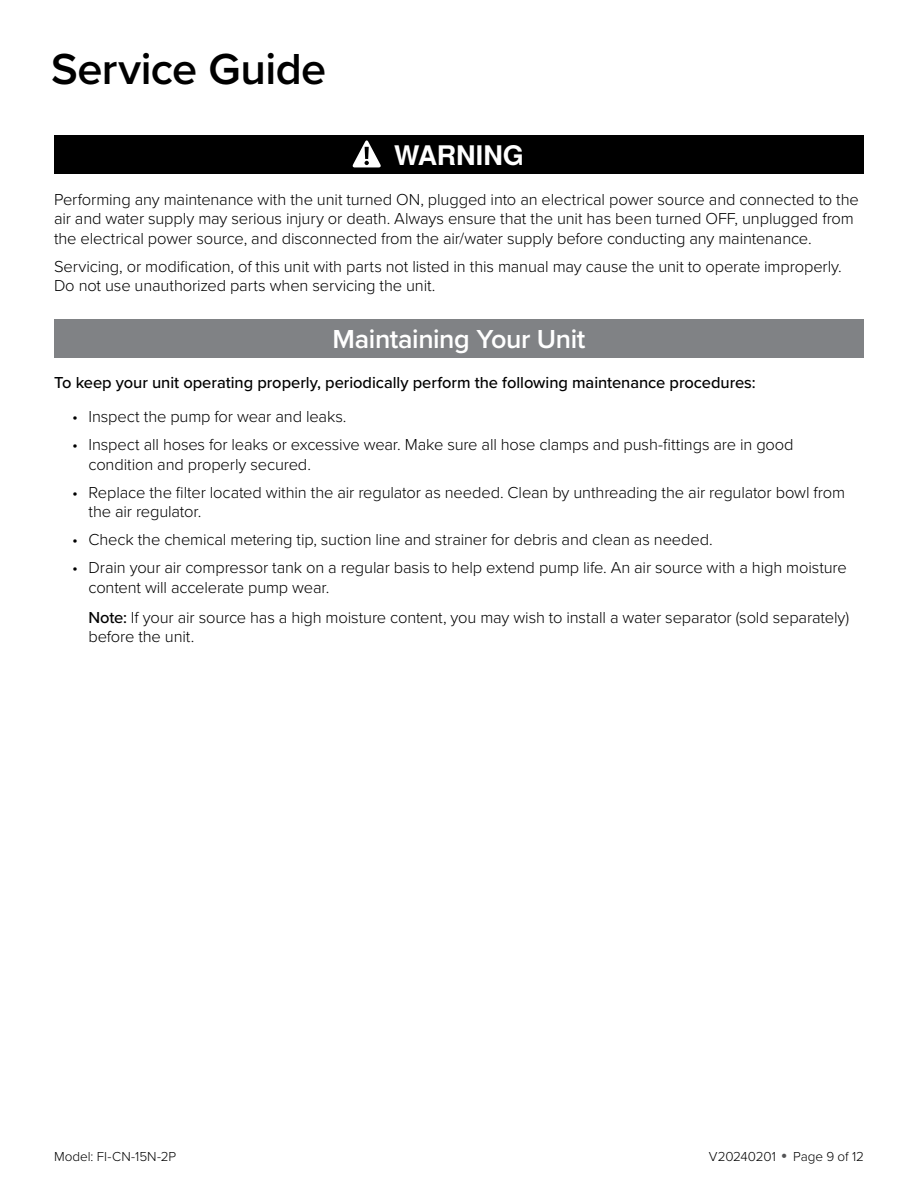
<style>
.page{position:relative;width:918px;height:1188px;background:#fff}
.page>*{position:absolute;margin:0;border:0;box-sizing:border-box;transform-origin:0 0}
.t1{font:600 45px "Proxima Nova";letter-spacing:-.01em;color:#000}
.t2{font:600 27px "Proxima Nova";letter-spacing:-.015em;color:#fff}
.t3{font:700 27px "Te X Gyre Heros";color:#fff}
.t4{font:300 16.5px/19.5px "Proxima Nova";letter-spacing:-.01em;color:#000}
.t5{font:500 16.5px "Proxima Nova";letter-spacing:-.005em;color:#000}
.t6{font:300 13.5px "Proxima Nova";color:#000}
.s1{font-weight:500}
.s2{font-family:"Futura";font-weight:500;color:#545456}
</style>
<div class="page">
<div style="left:54px;top:135px;width:809px;height:38px;background:#000"></div>
<svg style="left:352px;top:140px;width:29px;height:27px"></svg>
<div style="left:54px;top:320px;width:810px;height:38px;background:#808285"></div>
<h1 class="t1" style="left:51px;top:35px;width:277px">Service Guide</h1>
<h2 class="t3" style="left:394px;top:135px;width:131px">WARNING</h2>
<p class="t4" style="left:54px;top:189px;width:806px">Performing any maintenance with the unit turned ON, plugged into an electrical power source and connected to the air and water supply may serious injury or death. Always ensure that the unit has been turned OFF, unplugged from the electrical power source, and disconnected from the air/water supply before conducting any maintenance.</p>
<p class="t4" style="left:54px;top:256px;width:789px">Servicing, or modification, of this unit with parts not listed in this manual may cause the unit to operate improperly.<br>Do not use unauthorized parts when servicing the unit.</p>
<h2 class="t2" style="left:333px;top:319px;width:254px">Maintaining Your Unit</h2>
<p class="t5" style="left:54px;top:370px;width:703px">To keep your unit operating properly, periodically perform the following maintenance procedures:</p>
<p class="t4" style="left:72px;top:406px;width:276px">• Inspect the pump for wear and leaks.</p>
<p class="t4" style="left:89px;top:434px;width:707px;text-indent:-16px">• Inspect all hoses for leaks or excessive wear. Make sure all hose clamps and push-fittings are in good condition and properly secured.</p>
<p class="t4" style="left:89px;top:482px;width:758px;text-indent:-16px">• Replace the filter located within the air regulator as needed. Clean by unthreading the air regulator bowl from the air regulator.</p>
<p class="t4" style="left:72px;top:529px;width:642px">• Check the chemical metering tip, suction line and strainer for debris and clean as needed.</p>
<p class="t4" style="left:89px;top:557px;width:760px;text-indent:-16px">• Drain your air compressor tank on a regular basis to help extend pump life. An air source with a high moisture content will accelerate pump wear.</p>
<p class="t4" style="left:89px;top:607px;width:762px"><span class="s1">Note:</span> If your air source has a high moisture content, you may wish to install a water separator (sold separately) before the unit.</p>
<p class="t6" style="left:54px;top:1146px;width:124px">Model: FI-CN-15N-2P</p>
<p class="t6" style="left:709px;top:1147px;width:157px">V20240201 <span class="s2">•</span> Page 9 of 12</p>
</div>
